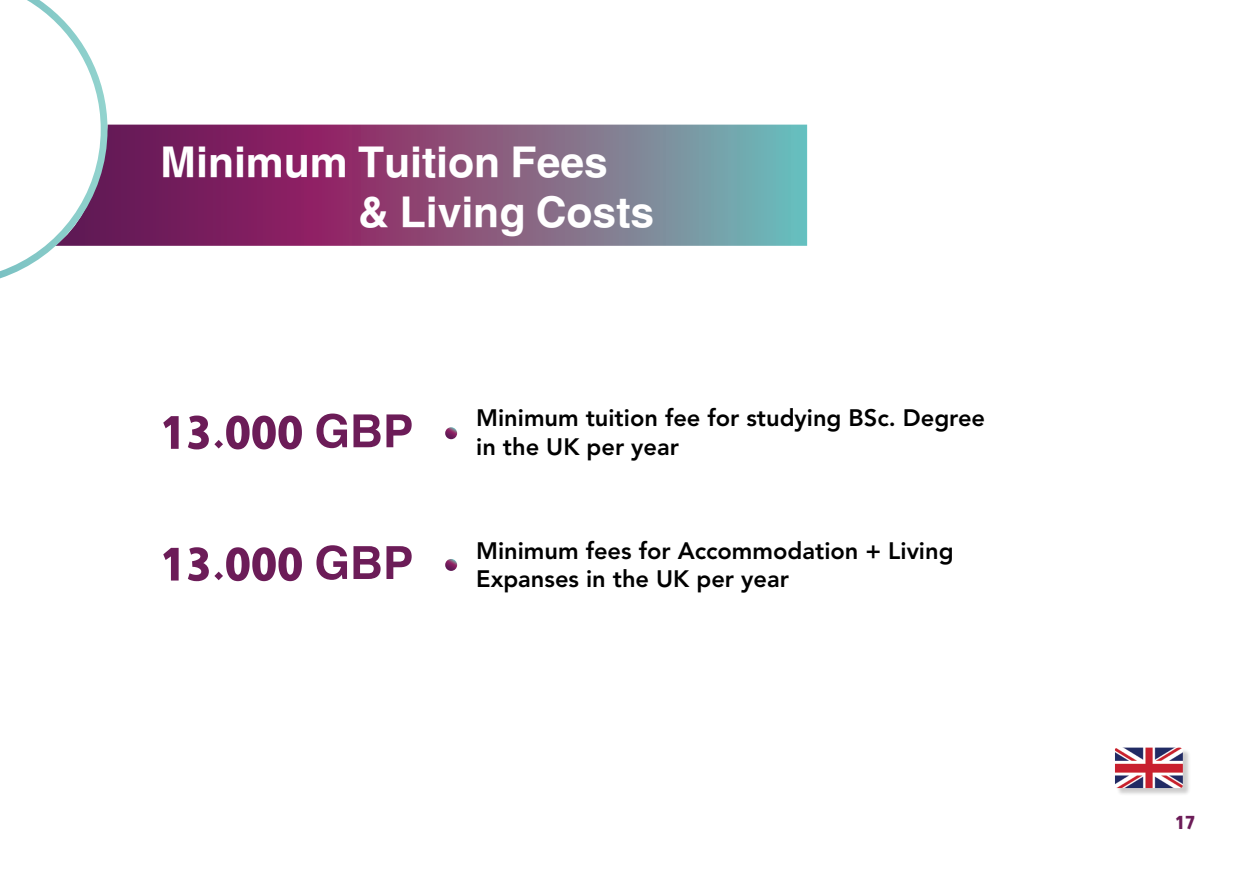
<style>
.page{position:relative;width:1241px;height:874px;background:#fff}
.page>*{position:absolute;margin:0;border:0;box-sizing:border-box;transform-origin:0 0}
.Paragraph_Style_4{font:800 52.5px "Hacen Casablanca";color:#6c1c58}
.Paragraph_Style_4-2{font:800 49px "Hacen Casablanca";color:#fff}
.Paragraph_Style_3{font:800 23.62px/28.3px "Avenir";color:#000}
.t1{font:800 21px "Hacen Casablanca";color:#6c1c58}
</style>
<div class="page">
<svg style="left:107px;top:124px;width:700px;height:122px;background:#81577e"></svg>
<svg style="left:0;top:0;width:107px;height:278px"></svg>
<svg style="left:445px;top:427px;width:12px;height:12px"></svg>
<svg style="left:445px;top:559px;width:12px;height:11px"></svg>
<div style="left:1116px;top:748px;width:74px;height:47px;background:#231f20;opacity:.22"></div>
<img style="left:1115px;top:747px;width:67px;height:40px">
<p class="Paragraph_Style_4-2" style="left:160px;top:129px;width:448px">Minimum Tuition Fees</p>
<p class="Paragraph_Style_4-2" style="left:358px;top:179px;width:297px">&amp; Living Costs</p>
<p class="Paragraph_Style_4" style="left:160px;top:396px;width:255px">13.000 GBP</p>
<p class="Paragraph_Style_4" style="left:160px;top:528px;width:255px">13.000 GBP</p>
<p class="Paragraph_Style_3" style="left:476px;top:405px;width:510px">Minimum tuition fee for studying BSc. Degree in the UK per year</p>
<p class="Paragraph_Style_3" style="left:476px;top:537px;width:479px">Minimum fees for Accommodation + Living<br>Expanses in the UK per year</p>
<p class="t1" style="left:1174px;top:807px;width:22px">17</p>
</div>
